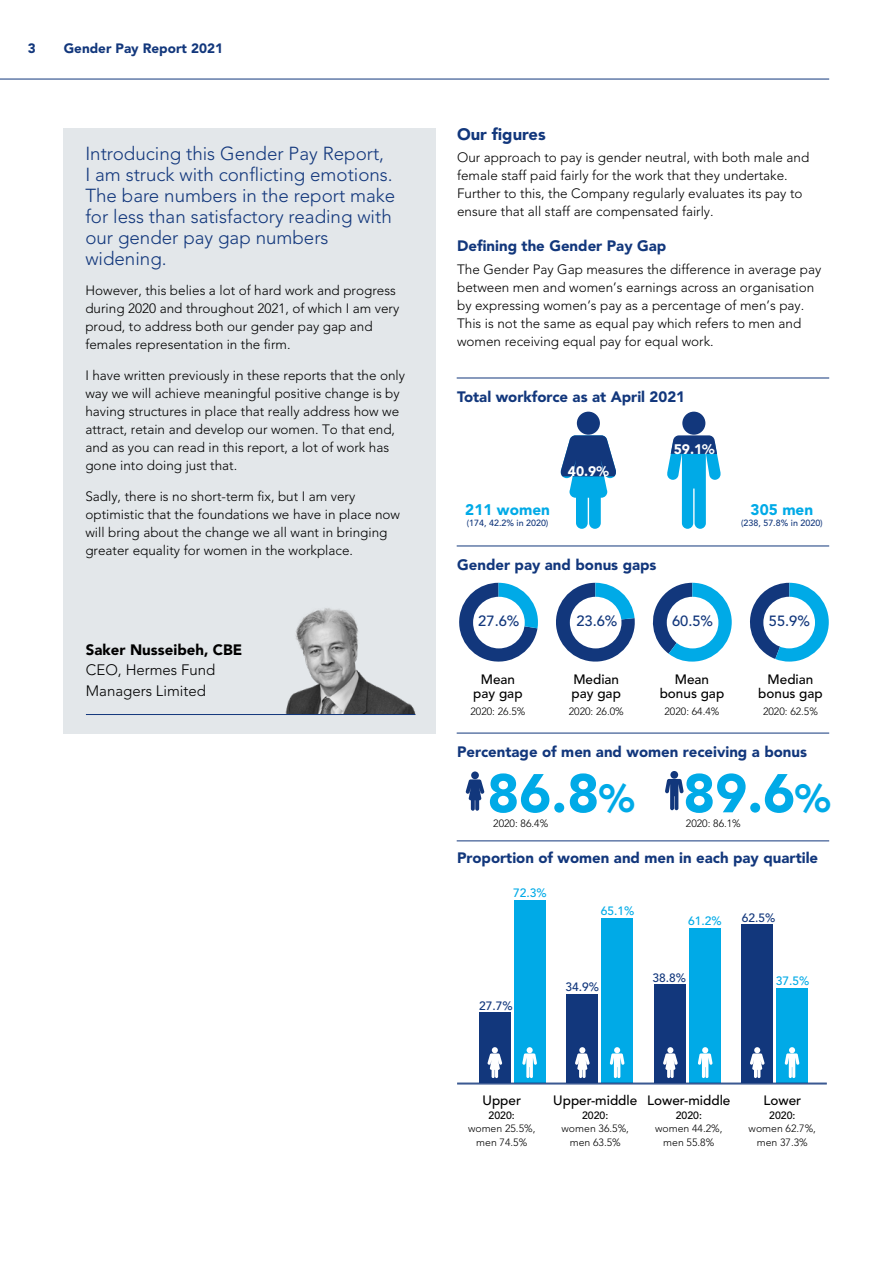
<style>
.page{position:relative;width:893px;height:1263px;background:#fff}
.page>*{position:absolute;margin:0;border:0;box-sizing:border-box;transform-origin:0 0}
.t1{font:900 54px "Avenir LT Std";color:#00aae7}
.t2{font:900 39px "Avenir LT Std";color:#00aae7}
.t3{font:300 18.75px/21px "Avenir LT Std";color:#12377c}
.t4{font:900 16.5px "Avenir LT Std";color:#12377c}
.t5{font:900 15.3px "Avenir LT Std";color:#00aae7}
.t6{font:900 15px "Avenir LT Std";color:#12377c}
.t7{font:300 15px/20.2px "Avenir LT Std";color:#000}
.t8{font:900 15px "Avenir LT Std";color:#000}
.t9{font:500 14.7px "Avenir LT Std";color:#12377c}
.t10{font:900 13.8px "Avenir LT Std";color:#fff}
.t11{font:300 13.5px/18px "Avenir LT Std";color:#000}
.t12{font:500 13.5px/13.5px "Avenir LT Std";color:#000;text-align:center}
.t13{font:900 13.5px "Avenir LT Std";color:#12377c}
.t14{font:500 12px "Avenir LT Std";color:#12377c}
.t15{font:500 12px "Avenir LT Std";color:#00aae7}
.t16{font:300 10.5px/13.5px "Avenir LT Std";color:#000;text-align:center}
.t17{font:500 10.5px "Avenir LT Std";color:#000}
.t18{font:500 8.85px "Avenir LT Std";color:#12377c}
.s1{font-size:39px}
</style>
<div class="page">
<div style="left:64px;top:128px;width:372px;height:605px;background:#e3e7ea"></div>
<img style="left:285px;top:608px;width:131px;height:106px">
<hr style="left:86px;top:714px;width:329px;height:1px;background:#12377c">
<div style="left:577px;top:412px;width:23px;height:23px;background:#12377c;border-radius:50%"></div>
<svg style="left:561px;top:435px;width:55px;height:94px"></svg>
<div style="left:682px;top:412px;width:23px;height:23px;background:#12377c;border-radius:50%"></div>
<svg style="left:667px;top:435px;width:54px;height:94px"></svg>
<svg style="left:459px;top:583px;width:79px;height:79px"></svg>
<svg style="left:556px;top:583px;width:79px;height:79px"></svg>
<svg style="left:652px;top:583px;width:80px;height:79px"></svg>
<svg style="left:750px;top:583px;width:79px;height:79px"></svg>
<div style="left:473px;top:597px;width:52px;height:51px;background:#fff;border-radius:50%"></div>
<div style="left:570px;top:597px;width:51px;height:51px;background:#fff;border-radius:50%"></div>
<div style="left:667px;top:597px;width:51px;height:51px;background:#fff;border-radius:50%"></div>
<div style="left:763px;top:597px;width:52px;height:51px;background:#fff;border-radius:50%"></div>
<div style="left:670px;top:771px;width:8px;height:8px;background:#12377c;border-radius:50%"></div>
<svg style="left:665px;top:779px;width:18px;height:31px"></svg>
<div style="left:471px;top:771px;width:8px;height:8px;background:#12377c;border-radius:50%"></div>
<svg style="left:466px;top:779px;width:18px;height:32px"></svg>
<hr style="left:457px;top:733px;width:372px;height:1px;background:#12377c">
<hr style="left:457px;top:840px;width:372px;height:1px;background:#12377c">
<hr style="left:457px;top:546px;width:372px;height:1px;background:#12377c">
<hr style="left:457px;top:378px;width:372px;height:1px;background:#12377c">
<div style="left:514px;top:900px;width:32px;height:183px;background:#00aae7"></div>
<div style="left:602px;top:918px;width:31px;height:165px;background:#00aae7"></div>
<div style="left:689px;top:928px;width:32px;height:155px;background:#00aae7"></div>
<div style="left:777px;top:988px;width:31px;height:95px;background:#00aae7"></div>
<div style="left:479px;top:1013px;width:32px;height:70px;background:#12377c"></div>
<div style="left:567px;top:994px;width:31px;height:89px;background:#12377c"></div>
<div style="left:654px;top:984px;width:32px;height:99px;background:#12377c"></div>
<div style="left:742px;top:925px;width:31px;height:158px;background:#12377c"></div>
<svg style="left:488px;top:1047px;width:14px;height:31px"></svg>
<svg style="left:522px;top:1047px;width:15px;height:31px"></svg>
<svg style="left:575px;top:1047px;width:15px;height:31px"></svg>
<svg style="left:610px;top:1047px;width:14px;height:31px"></svg>
<svg style="left:663px;top:1047px;width:15px;height:31px"></svg>
<svg style="left:698px;top:1047px;width:14px;height:31px"></svg>
<svg style="left:750px;top:1047px;width:14px;height:31px"></svg>
<svg style="left:785px;top:1047px;width:14px;height:31px"></svg>
<hr style="left:457px;top:1083px;width:370px;height:1px;background:#12377c">
<hr style="left:0;top:79px;width:829px;height:1px;background:#12377c">
<p class="t13" style="left:28px;top:40px;width:9px">3</p>
<p class="t13" style="left:64px;top:40px;width:161px">Gender Pay Report 2021</p>
<h3 class="t3" style="left:85px;top:143px;width:311px">Introducing this Gender Pay Report,<br>I am struck with conflicting emotions.<br>The bare numbers in the report make for less than satisfactory reading with our gender pay gap numbers widening.</h3>
<p class="t11" style="left:85px;top:282px;width:315px">However, this belies a lot of hard work and progress during 2020 and throughout 2021, of which I am very proud, to address both our gender pay gap and females representation in the firm.</p>
<p class="t11" style="left:85px;top:367px;width:321px">I have written previously in these reports that the only way we will achieve meaningful positive change is by having structures in place that really address how we attract, retain and develop our women. To that end, and as you can read in this report, a lot of work has gone into doing just that.</p>
<p class="t11" style="left:85px;top:487px;width:316px">Sadly, there is no short-term fix, but I am very optimistic that the foundations we have in place now will bring about the change we all want in bringing greater equality for women in the workplace.</p>
<p class="t8" style="left:86px;top:641px;width:158px">Saker Nusseibeh, CBE</p>
<p class="t7" style="left:86px;top:660px;width:131px">CEO, Hermes Fund<br>Managers Limited</p>
<p class="t4" style="left:457px;top:124px;width:90px">Our figures</p>
<p class="t11" style="left:457px;top:149px;width:354px">Our approach to pay is gender neutral, with both male and female staff paid fairly for the work that they undertake.<br>Further to this, the Company regularly evaluates its pay to ensure that all staff are compensated fairly.</p>
<p class="t6" style="left:457px;top:237px;width:211px">Defining the Gender Pay Gap</p>
<p class="t11" style="left:457px;top:260px;width:366px">The Gender Pay Gap measures the difference in average pay between men and women’s earnings across an organisation by expressing women’s pay as a percentage of men’s pay.<br>This is not the same as equal pay which refers to men and women receiving equal pay for equal work.</p>
<p class="t6" style="left:457px;top:387px;width:229px">Total workforce as at April 2021</p>
<p class="t5" style="left:465px;top:500px;width:86px">211 women</p>
<p class="t18" style="left:467px;top:518px;width:83px">(174, 42.2% in 2020)</p>
<p class="t10" style="left:568px;top:463px;width:42px">40.9%</p>
<p class="t6" style="left:457px;top:555px;width:201px">Gender pay and bonus gaps</p>
<p class="t10" style="left:674px;top:441px;width:42px">59.1%</p>
<p class="t5" style="left:751px;top:500px;width:64px">305 men</p>
<p class="t18" style="left:741px;top:518px;width:83px">(238, 57.8% in 2020)</p>
<p class="t9" style="left:478px;top:612px;width:43px">27.6%</p>
<p class="t9" style="left:576px;top:612px;width:43px">23.6%</p>
<p class="t9" style="left:672px;top:612px;width:43px">60.5%</p>
<p class="t9" style="left:769px;top:612px;width:43px">55.9%</p>
<p class="t12" style="left:758px;top:673px;width:66px">Median bonus gap</p>
<p class="t16" style="left:763px;top:705px;width:56px">2020: 62.5%</p>
<p class="t6" style="left:457px;top:742px;width:351px">Percentage of men and women receiving a bonus</p>
<h1 class="t1" style="left:487px;top:761px;width:309px">86.8<span class="s1">%</span> 89.6</h1>
<p class="t16" style="left:493px;top:816px;width:56px">2020: 86.4%</p>
<p class="t16" style="left:686px;top:816px;width:56px">2020: 86.1%</p>
<p class="t12" style="left:572px;top:673px;width:51px;text-align:left">Median pay gap</p>
<p class="t16" style="left:569px;top:705px;width:56px">2020: 26.0%</p>
<p class="t12" style="left:473px;top:673px;width:51px">Mean pay gap</p>
<p class="t16" style="left:470px;top:705px;width:56px">2020: 26.5%</p>
<p class="t12" style="left:660px;top:673px;width:66px">Mean bonus gap</p>
<p class="t16" style="left:664px;top:705px;width:56px">2020: 64.4%</p>
<h2 class="t2" style="left:795px;top:775px;width:37px">%</h2>
<p class="t6" style="left:457px;top:849px;width:363px">Proportion of women and men in each pay quartile</p>
<p class="t15" style="left:513px;top:886px;width:35px">72.3%</p>
<p class="t14" style="left:479px;top:999px;width:35px">27.7%</p>
<p class="t15" style="left:601px;top:904px;width:35px">65.1%</p>
<p class="t14" style="left:566px;top:980px;width:35px">34.9%</p>
<p class="t15" style="left:688px;top:914px;width:35px">61.2%</p>
<p class="t14" style="left:653px;top:971px;width:35px">38.8%</p>
<p class="t14" style="left:742px;top:911px;width:35px">62.5%</p>
<p class="t15" style="left:776px;top:973px;width:35px">37.5%</p>
<p class="t12" style="left:482px;top:1094px;width:40px">Upper</p>
<p class="t17" style="left:489px;top:1109px;width:28px">2020:</p>
<p class="t16" style="left:468px;top:1122px;width:69px">women 25.5%, men 74.5%</p>
<p class="t12" style="left:553px;top:1094px;width:86px">Upper-middle</p>
<p class="t17" style="left:582px;top:1109px;width:28px">2020:</p>
<p class="t16" style="left:562px;top:1122px;width:69px">women 36.5%, men 63.5%</p>
<p class="t12" style="left:647px;top:1094px;width:85px">Lower-middle</p>
<p class="t17" style="left:676px;top:1109px;width:28px">2020:</p>
<p class="t16" style="left:655px;top:1122px;width:69px">women 44.2%, men 55.8%</p>
<p class="t12" style="left:763px;top:1094px;width:39px">Lower</p>
<p class="t17" style="left:769px;top:1109px;width:28px">2020:</p>
<p class="t16" style="left:749px;top:1122px;width:69px">women 62.7%, men 37.3%</p>
</div>
